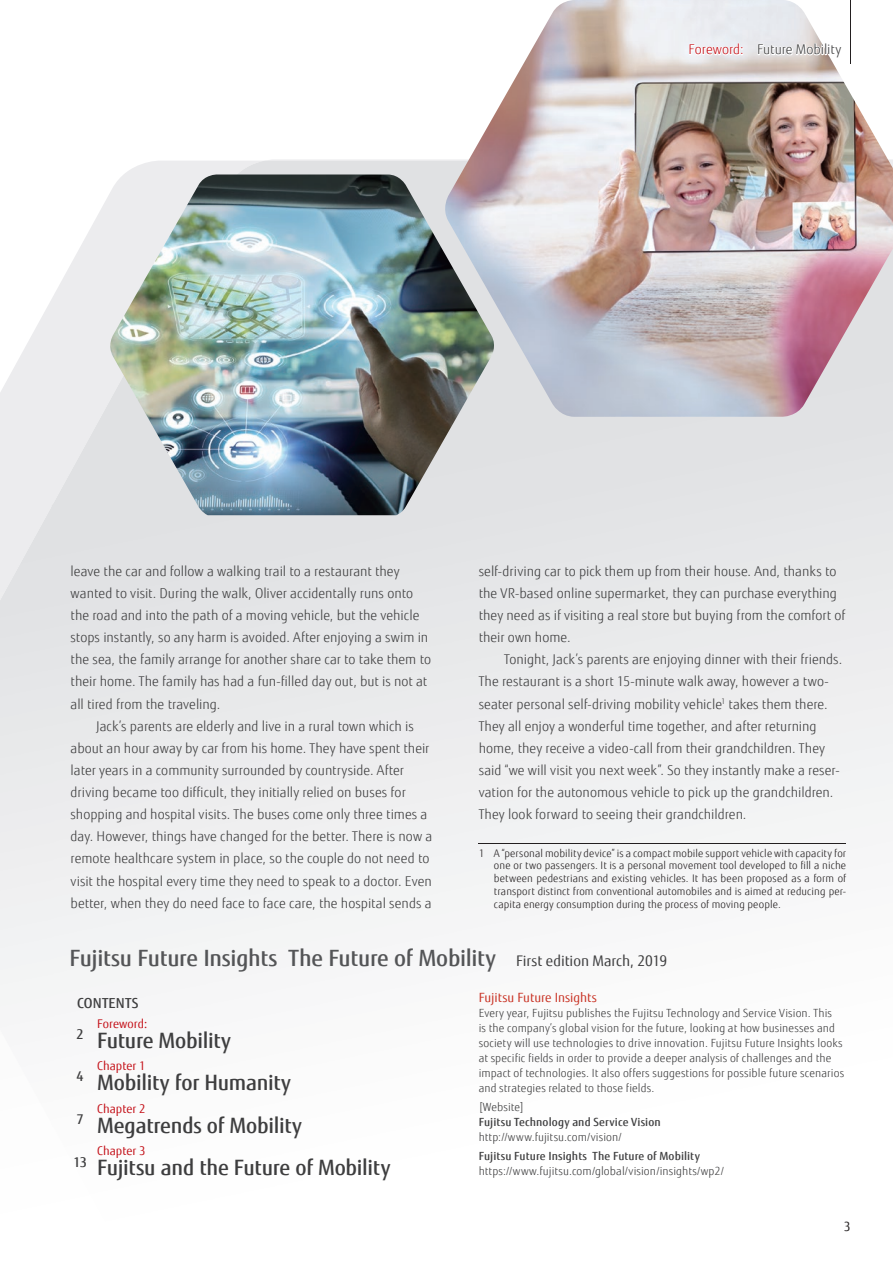
<style>
.page{position:relative;width:893px;height:1263px;background:#fff}
.page>*{position:absolute;margin:0;border:0;box-sizing:border-box;transform-origin:0 0}
.t1{font:500 22.5px "Fujitsu Sans";letter-spacing:-.015em;color:#545557}
.t2{font:500 21.15px "Fujitsu Sans";letter-spacing:-.015em;color:#3e3e3f}
.t3{font:500 13.8px "Fujitsu Sans";letter-spacing:.015em;color:#3e3e3f}
.t4{font:300 13.5px/22.2px "Fujitsu Sans";letter-spacing:.005em;color:#3e3e3f}
.t5{font:500 13.5px "Fujitsu Sans";color:#3e3e3f}
.t6{font:12.75px "Fujitsu Sans";color:#c93325}
.t7{font:12.75px "Fujitsu Sans";color:#231f20}
.t8{font:12px "Fujitsu Sans";letter-spacing:.01em;color:#c4121a}
.t9{font:300 11.25px/15px "Fujitsu Sans";letter-spacing:.01em;color:#3e3e3f}
.t10{font:500 11.25px "Fujitsu Sans";letter-spacing:.01em;color:#3e3e3f}
.t11{font:300 10.5px/12.8px "Fujitsu Sans";letter-spacing:.015em;color:#231f20;text-align:justify}
.s1{color:#c4121a}
.s2{font-weight:400;font-size:14.7px;color:#3e3e3f}
</style>
<div class="page">
<svg style="left:0;top:161px;width:212px;height:342px"></svg>
<img style="left:52px;top:370px;width:578px;height:626px">
<img style="left:107px;top:174px;width:390px;height:341px">
<img style="left:441px;top:0;width:452px;height:417px">
<hr style="left:851px;top:0;width:1px;height:64px;background:#231f20">
<svg style="left:688px;top:37px;width:57px;height:50px"></svg>
<svg style="left:757px;top:31px;width:86px;height:56px"></svg>
<hr style="left:479px;top:843px;width:367px;height:1px;background:#231f20">
<p class="t4" style="left:688px;top:39px;width:154px"><span class="s1">Foreword:</span> Future Mobility</p>
<p class="t4" style="left:71px;top:560px;width:362px">leave the car and follow a walking trail to a restaurant they wanted to visit. During the walk, Oliver accidentally runs onto the road and into the path of a moving vehicle, but the vehicle stops instantly, so any harm is avoided. After enjoying a swim in the sea, the family arrange for another share car to take them to their home. The family has had a fun-filled day out, but is not at all tired from the traveling.</p>
<p class="t4" style="left:71px;top:715px;width:363px;text-indent:26px">Jack’s parents are elderly and live in a rural town which is about an hour away by car from his home. They have spent their later years in a community surrounded by countryside. After driving became too difficult, they initially relied on buses for shopping and hospital visits. The buses come only three times a day. However, things have changed for the better. There is now a remote healthcare system in place, so the couple do not need to visit the hospital every time they need to speak to a doctor. Even better, when they do need face to face care, the hospital sends a</p>
<p class="t4" style="left:479px;top:560px;width:368px">self-driving car to pick them up from their house. And, thanks to the VR-based online supermarket, they can purchase everything they need as if visiting a real store but buying from the comfort of their own home.</p>
<p class="t4" style="left:479px;top:648px;width:365px;text-indent:26px">Tonight, Jack’s parents are enjoying dinner with their friends.<br>The restaurant is a short 15-minute walk away, however a two&shy;seater personal self-driving mobility vehicle<sup>1</sup> takes them there.<br>They all enjoy a wonderful time together, and after returning home, they receive a video-call from their grandchildren. They said “we will visit you next week”. So they instantly make a reser&shy;vation for the autonomous vehicle to pick up the grandchildren.<br>They look forward to seeing their grandchildren.</p>
<p class="t11" style="left:494px;top:847px;width:354px;text-indent:-15px">1 A “personal mobility device” is a compact mobile support vehicle with capacity for one or two passengers. It is a personal movement tool developed to fill a niche between pedestrians and existing vehicles. It has been proposed as a form of transport distinct from conventional automobiles and is aimed at reducing per&shy;capita energy consumption during the process of moving people.</p>
<h1 class="t1" style="left:70px;top:944px;width:599px">Fujitsu Future Insights The Future of Mobility <span class="s2">First edition March, 2019</span></h1>
<p class="t3" style="left:77px;top:994px;width:63px">CONTENTS</p>
<p class="t5" style="left:77px;top:1025px;width:9px">2</p>
<p class="t5" style="left:77px;top:1068px;width:9px">4</p>
<p class="t5" style="left:77px;top:1110px;width:9px">7</p>
<p class="t5" style="left:73px;top:1153px;width:15px">13</p>
<p class="t8" style="left:97px;top:1016px;width:52px">Foreword:</p>
<h2 class="t2" style="left:97px;top:1026px;width:135px">Future Mobility</h2>
<p class="t8" style="left:97px;top:1059px;width:50px">Chapter 1</p>
<h2 class="t2" style="left:97px;top:1069px;width:195px">Mobility for Humanity</h2>
<p class="t8" style="left:97px;top:1101px;width:50px">Chapter 2</p>
<h2 class="t2" style="left:97px;top:1112px;width:206px">Megatrends of Mobility</h2>
<p class="t8" style="left:97px;top:1144px;width:50px">Chapter 3</p>
<h2 class="t2" style="left:97px;top:1154px;width:295px">Fujitsu and the Future of Mobility</h2>
<p class="t6" style="left:479px;top:989px;width:120px">Fujitsu Future Insights</p>
<p class="t9" style="left:479px;top:1005px;width:367px">Every year, Fujitsu publishes the Fujitsu Technology and Service Vision. This<br>is the company’s global vision for the future, looking at how businesses and society will use technologies to drive innovation. Fujitsu Future Insights looks at specific fields in order to provide a deeper analysis of challenges and the impact of technologies. It also offers suggestions for possible future scenarios and strategies related to those fields.</p>
<p class="t9" style="left:479px;top:1099px;width:47px">[Website]</p>
<p class="t10" style="left:479px;top:1115px;width:184px">Fujitsu Technology and Service Vision</p>
<p class="t9" style="left:479px;top:1129px;width:145px">http://www.fujitsu.com/vision/</p>
<p class="t10" style="left:479px;top:1149px;width:223px">Fujitsu Future Insights The Future of Mobility</p>
<p class="t9" style="left:479px;top:1164px;width:247px">https://www.fujitsu.com/global/vision/insights/wp2/</p>
<p class="t7" style="left:844px;top:1219px;width:8px">3</p>
</div>
